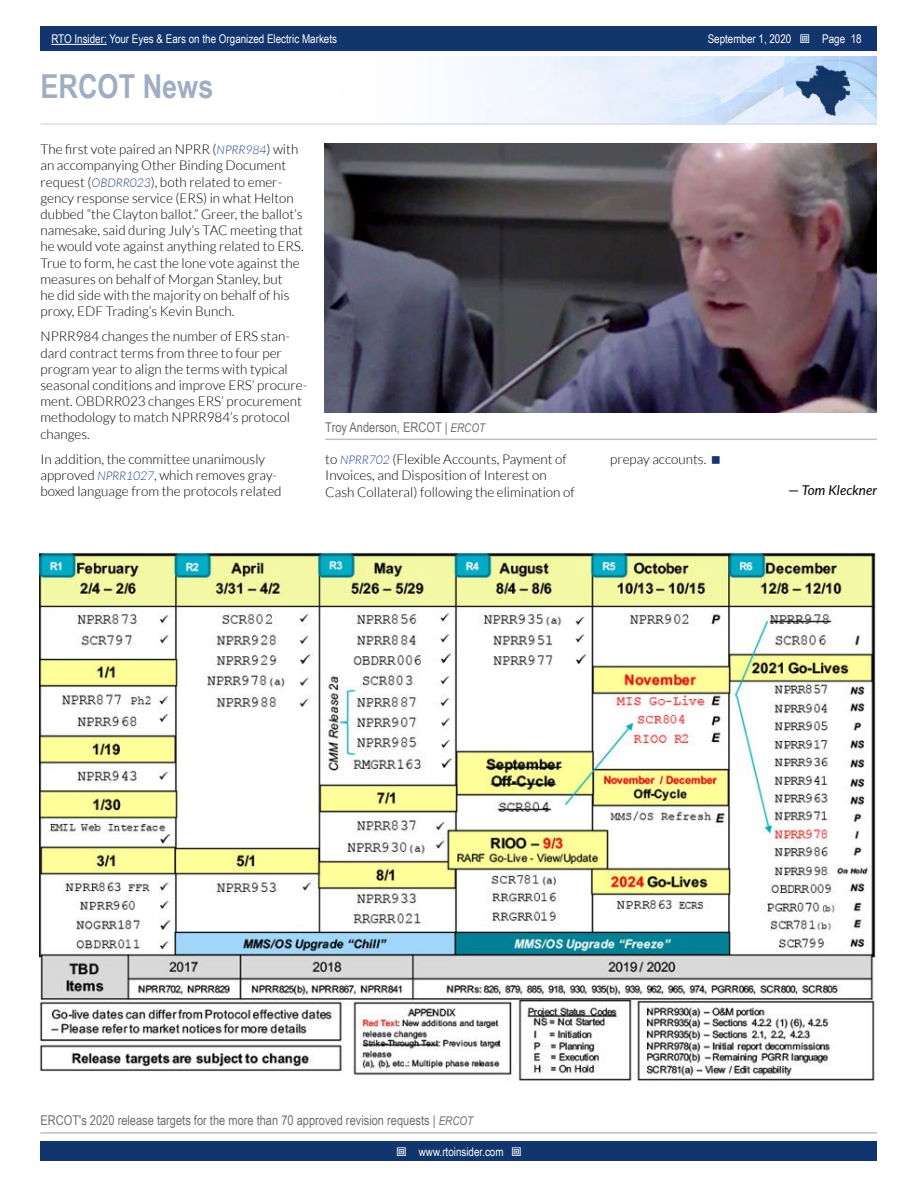
<style>
.page{position:relative;width:918px;height:1188px;background:#fff}
.page>*{position:absolute;margin:0;border:0;box-sizing:border-box;transform-origin:0 0}
.t1{font:700 33px "Arial Narrow";color:#a0aec4}
.t2{font:300 13.5px/16.2px "Lato";color:#000}
.t3{font:13.5px "Arial Narrow";color:#6d6e71}
.t4{font:italic 13.5px "Lato";color:#000}
.t5{font:12px "Arial Narrow";color:#fff}
.s1{font-style:italic;font-size:12px;color:#25408f}
.s2{font-style:italic;font-size:12px}
.s3{font-style:normal}
</style>
<div class="page">
<div style="left:41px;top:1142px;width:836px;height:19px;background:#11356c"></div>
<div style="left:41px;top:27px;width:836px;height:24px;background:#11356c"></div>
<hr style="left:51px;top:44px;width:56px;height:1px;background:#fff">
<img style="left:474px;top:56px;width:403px;height:67px">
<hr style="left:40px;top:123px;width:837px;height:2px;background:#d6deec">
<hr style="left:325px;top:439px;width:552px;height:1px;background:#bfbfbf">
<img style="left:325px;top:143px;width:552px;height:270px">
<hr style="left:40px;top:1132px;width:837px;height:2px;background:#bfbfbf">
<img style="left:40px;top:553px;width:837px;height:528px">
<p class="t5" style="left:51px;top:30px;width:287px">RTO Insider: Your Eyes &amp; Ears on the Organized Electric Markets</p>
<p class="t5" style="left:708px;top:30px;width:85px">September 1, 2020</p>
<p class="t5" style="left:822px;top:30px;width:41px">Page 18</p>
<h1 class="t1" style="left:40px;top:61px;width:174px">ERCOT News</h1>
<p class="t2" style="left:40px;top:141px;width:265px">The first vote paired an NPRR (<span class="s1">NPRR984</span>) with an accompanying Other Binding Document request (<span class="s1">OBDRR023</span>), both related to emer&shy;gency response service (ERS) in what Helton dubbed “the Clayton ballot.” Greer, the ballot’s namesake, said during July’s TAC meeting that he would vote against anything related to ERS.<br>True to form, he cast the lone vote against the measures on behalf of Morgan Stanley, but<br>he did side with the majority on behalf of his proxy, EDF Trading’s Kevin Bunch.</p>
<p class="t2" style="left:40px;top:329px;width:268px">NPRR984 changes the number of ERS stan&shy;dard contract terms from three to four per program year to align the terms with typical seasonal conditions and improve ERS’ procure&shy;ment. OBDRR023 changes ERS’ procurement methodology to match NPRR984’s protocol changes.</p>
<p class="t2" style="left:40px;top:451px;width:243px">In addition, the committee unanimously approved <span class="s1">NPRR1027</span>, which removes gray&shy;boxed language from the protocols related</p>
<p class="t2" style="left:325px;top:451px;width:251px">to <span class="s1">NPRR702</span> (Flexible Accounts, Payment of<br>Invoices, and Disposition of Interest on<br>Cash Collateral) following the elimination of</p>
<p class="t2" style="left:610px;top:451px;width:98px">prepay accounts.</p>
<p class="t3" style="left:325px;top:417px;width:161px">Troy Anderson, ERCOT | <span class="s2">ERCOT</span></p>
<p class="t4" style="left:788px;top:481px;width:91px"><span class="s3">—</span> Tom Kleckner</p>
<p class="t3" style="left:40px;top:1111px;width:434px">ERCOT's 2020 release targets for the more than 70 approved revision requests | <span class="s2">ERCOT</span></p>
<p class="t5" style="left:419px;top:1143px;width:86px">www.rtoinsider.com</p>
</div>
